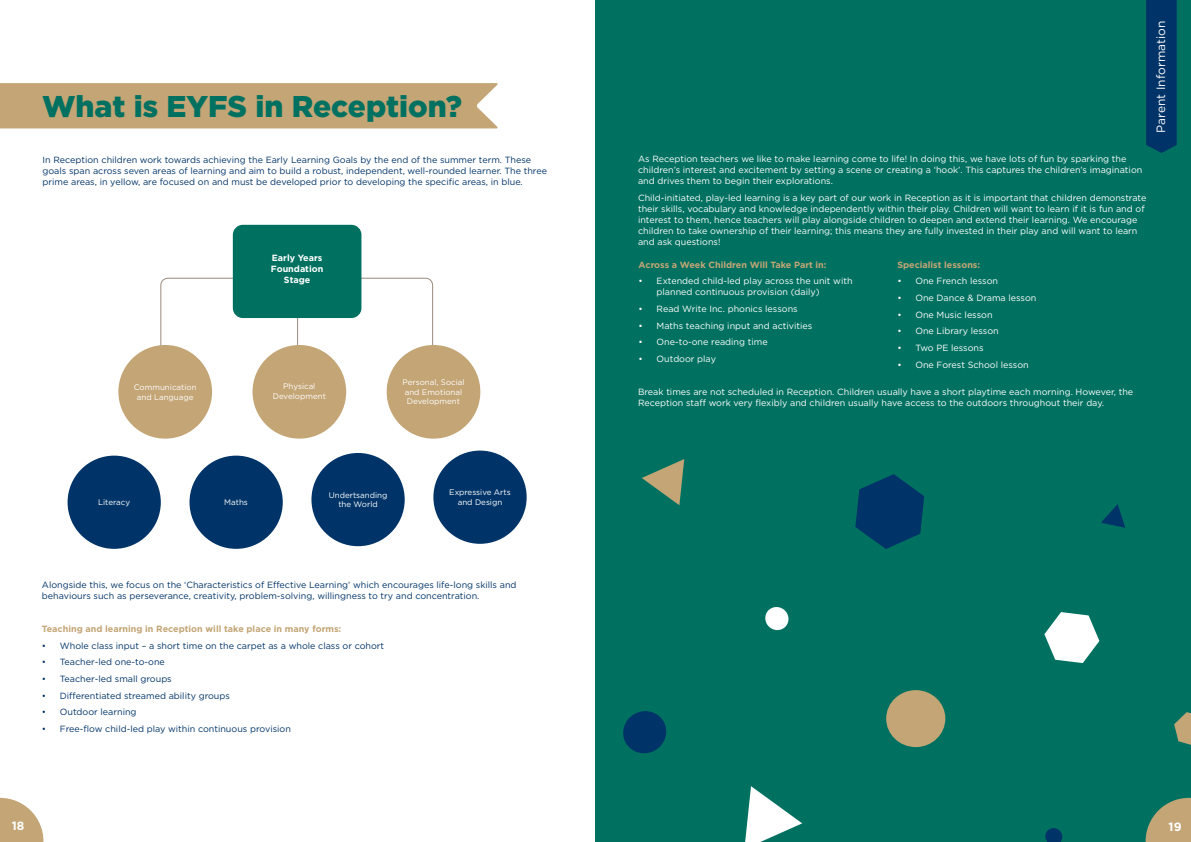
<style>
.page{position:relative;width:1191px;height:842px;background:#fff}
.page>*{position:absolute;margin:0;border:0;box-sizing:border-box;transform-origin:0 0}
.t1{font:900 30px "Gotham";color:#007161}
.t2{font:12px "Gotham";color:#fff}
.t3{font:700 12px "Gotham";color:#fff}
.t4{font:9px/11px "Gotham";color:#fff}
.t5{font:9px/11px "Gotham";color:#003468}
.t6{font:700 9px "Gotham";color:#c4a575}
.t7{font:700 9px/10.8px "Gotham";color:#fff;text-align:center}
.t8{font:8px/9.6px "Gotham";color:#fff;text-align:center}
</style>
<div class="page">
<svg style="left:0;top:798px;width:43px;height:44px"></svg>
<div style="left:595px;top:0;width:596px;height:842px;background:#007161"></div>
<svg style="left:1145px;top:798px;width:46px;height:44px"></svg>
<div style="left:0;top:83px;width:498px;height:45px;background:#c4a575"></div>
<svg style="left:160px;top:278px;width:80px;height:137px"></svg>
<svg style="left:345px;top:278px;width:88px;height:137px"></svg>
<hr style="left:297px;top:299px;width:1px;height:79px;background:#9a8b7d">
<div style="left:387px;top:345px;width:93px;height:94px;background:#c4a575;border-radius:50%"></div>
<div style="left:252px;top:345px;width:94px;height:94px;background:#c4a575;border-radius:50%"></div>
<div style="left:118px;top:345px;width:94px;height:94px;background:#c4a575;border-radius:50%"></div>
<div style="left:68px;top:456px;width:93px;height:93px;background:#003468;border-radius:50%"></div>
<div style="left:189px;top:456px;width:94px;height:93px;background:#003468;border-radius:50%"></div>
<div style="left:311px;top:453px;width:94px;height:93px;background:#003468;border-radius:50%"></div>
<div style="left:433px;top:451px;width:93px;height:93px;background:#003468;border-radius:50%"></div>
<div style="left:233px;top:225px;width:128px;height:93px;background:#007161;border-radius:10px"></div>
<div style="left:1146px;top:0;width:30px;height:153px;background:#003468"></div>
<div style="left:886px;top:690px;width:59px;height:57px;background:#c4a575;border-radius:50%"></div>
<svg style="left:745px;top:786px;width:57px;height:56px"></svg>
<svg style="left:855px;top:474px;width:69px;height:75px"></svg>
<svg style="left:623px;top:711px;width:44px;height:43px"></svg>
<svg style="left:642px;top:459px;width:42px;height:46px"></svg>
<svg style="left:1044px;top:612px;width:55px;height:51px"></svg>
<svg style="left:765px;top:607px;width:24px;height:24px"></svg>
<svg style="left:1101px;top:504px;width:24px;height:24px"></svg>
<svg style="left:1174px;top:712px;width:17px;height:33px"></svg>
<svg style="left:1045px;top:828px;width:18px;height:14px"></svg>
<h1 class="t1" style="left:42px;top:89px;width:421px">What is EYFS in Reception?</h1>
<p class="t5" style="left:43px;top:154px;width:506px">In Reception children work towards achieving the Early Learning Goals by the end of the summer term. These goals span across seven areas of learning and aim to build a robust, independent, well-rounded learner. The three prime areas, in yellow, are focused on and must be developed prior to developing the specific areas, in blue.</p>
<p class="t8" style="left:134px;top:382px;width:64px">Communication and Language</p>
<p class="t7" style="left:271px;top:252px;width:54px">Early Years<br>Foundation<br>Stage</p>
<p class="t8" style="left:273px;top:382px;width:55px">Physical<br>Development</p>
<p class="t8" style="left:402px;top:377px;width:64px;text-align:left">Personal, Social and Emotional<br>Development</p>
<p class="t8" style="left:98px;top:497px;width:33px">Literacy</p>
<p class="t8" style="left:224px;top:497px;width:25px">Maths</p>
<p class="t8" style="left:329px;top:490px;width:60px">Undertsanding the World</p>
<p class="t8" style="left:449px;top:487px;width:63px">Expressive Arts and Design</p>
<p class="t5" style="left:42px;top:579px;width:476px">Alongside this, we focus on the ‘Characteristics of Effective Learning’ which encourages life-long skills and behaviours such as perseverance, creativity, problem-solving, willingness to try and concentration.</p>
<p class="t6" style="left:42px;top:623px;width:301px">Teaching and learning in Reception will take place in many forms:</p>
<p class="t5" style="left:42px;top:640px;width:344px">• Whole class input – a short time on the carpet as a whole class or cohort</p>
<p class="t5" style="left:42px;top:656px;width:124px">• Teacher-led one-to-one</p>
<p class="t5" style="left:42px;top:673px;width:131px">• Teacher-led small groups</p>
<p class="t5" style="left:42px;top:690px;width:189px">• Differentiated streamed ability groups</p>
<p class="t5" style="left:42px;top:706px;width:96px">• Outdoor learning</p>
<p class="t5" style="left:42px;top:723px;width:250px">• Free-flow child-led play within continuous provision</p>
<p class="t4" style="left:638px;top:154px;width:506px">As Reception teachers we like to make learning come to life! In doing this, we have lots of fun by sparking the children’s interest and excitement by setting a scene or creating a ‘hook’. This captures the children’s imagination and drives them to begin their explorations.</p>
<p class="t4" style="left:638px;top:192px;width:510px">Child-initiated, play-led learning is a key part of our work in Reception as it is important that children demonstrate their skills, vocabulary and knowledge independently within their play. Children will want to learn if it is fun and of interest to them, hence teachers will play alongside children to deepen and extend their learning. We encourage children to take ownership of their learning; this means they are fully invested in their play and will want to learn and ask questions!</p>
<p class="t6" style="left:638px;top:259px;width:189px">Across a Week Children Will Take Part in:</p>
<p class="t4" style="left:656px;top:276px;width:197px;text-indent:-18px">• Extended child-led play across the unit with planned continuous provision (daily)</p>
<p class="t4" style="left:638px;top:303px;width:161px">• Read Write Inc. phonics lessons</p>
<p class="t4" style="left:638px;top:320px;width:175px">• Maths teaching input and activities</p>
<p class="t4" style="left:638px;top:337px;width:131px">• One-to-one reading time</p>
<p class="t4" style="left:638px;top:353px;width:79px">• Outdoor play</p>
<p class="t6" style="left:897px;top:259px;width:84px">Specialist lessons:</p>
<p class="t4" style="left:897px;top:276px;width:102px">• One French lesson</p>
<p class="t4" style="left:897px;top:292px;width:141px">• One Dance &amp; Drama lesson</p>
<p class="t4" style="left:897px;top:309px;width:97px">• One Music lesson</p>
<p class="t4" style="left:897px;top:326px;width:103px">• One Library lesson</p>
<p class="t4" style="left:897px;top:342px;width:88px">• Two PE lessons</p>
<p class="t4" style="left:897px;top:359px;width:133px">• One Forest School lesson</p>
<p class="t4" style="left:638px;top:386px;width:497px">Break times are not scheduled in Reception. Children usually have a short playtime each morning. However, the<br>Reception staff work very flexibly and children usually have access to the outdoors throughout their day.</p>
<h2 class="t2" style="left:1154px;top:133px;width:113px;rotate:-90deg">Parent Information</h2>
<h2 class="t3" style="left:12px;top:819px;width:14px">18</h2>
<h2 class="t3" style="left:1168px;top:820px;width:15px">19</h2>
</div>
